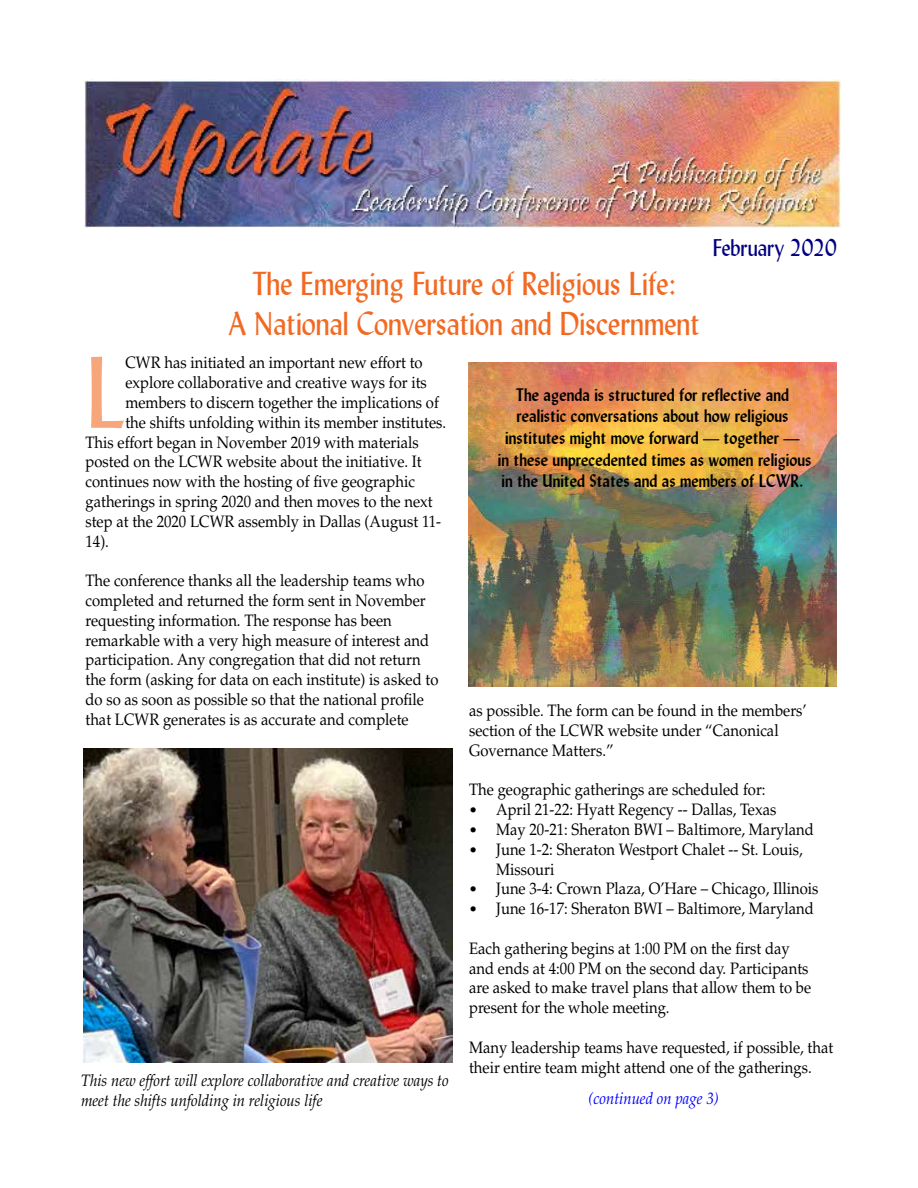
<style>
.page{position:relative;width:918px;height:1188px;background:#fff}
.page>*{position:absolute;margin:0;border:0;box-sizing:border-box;transform-origin:0 0}
.t1{font:100.35px "Lydian BT";color:#f7a57a;scale:.9 1}
.t2{font:33px/39.6px "Lydian BT";color:#f26922;text-align:center;scale:.9 1}
.t3{font:24px "Lydian BT";color:#000080;scale:.9 1}
.t4{font:700 18px/21.6px "Lydian BT";color:#000;text-align:center;scale:.9 1}
.t5{font:16.5px/19.8px "Palatino LT Std";color:#000;scale:.9 1}
.t6{font:italic 16.5px/19.8px "Palatino LT Std";color:#000;scale:.9 1}
.t7{font:italic 16.5px "Palatino LT Std";color:#00f;scale:.9 1}
.s1{font-family:"Calibri"}
</style>
<div class="page">
<img style="left:84px;top:80px;width:756px;height:147px">
<img style="left:83px;top:748px;width:369px;height:315px">
<img style="left:468px;top:363px;width:369px;height:324px">
<h2 class="t2" style="left:229px;top:264px;width:525px">The Emerging Future of Religious Life:<br>A National Conversation and Discernment</h2>
<h3 class="t3" style="left:713px;top:233px;width:140px">February 2020</h3>
<h1 class="t1" style="left:86px;top:331px;width:46px">L</h1>
<p class="t5" style="left:125px;top:353px;width:332px">CWR has initiated an important new effort to</p>
<p class="t5" style="left:125px;top:373px;width:336px">explore collaborative and creative ways for its</p>
<p class="t5" style="left:125px;top:393px;width:350px">members to discern together the implications of</p>
<p class="t5" style="left:125px;top:413px;width:358px">the shifts unfolding within its member institutes.</p>
<p class="t5" style="left:85px;top:432px;width:372px">This effort began in November 2019 with materials</p>
<p class="t5" style="left:85px;top:452px;width:375px">posted on the LCWR website about the initiative. It</p>
<p class="t5" style="left:85px;top:472px;width:368px">continues now with the hosting of five geographic</p>
<p class="t5" style="left:85px;top:492px;width:387px">gatherings in spring 2020 and then moves to the next</p>
<p class="t5" style="left:85px;top:512px;width:397px">step at the 2020 LCWR assembly in Dallas (August 11-</p>
<p class="t5" style="left:85px;top:531px;width:28px">14).</p>
<p class="t5" style="left:85px;top:571px;width:394px">The conference thanks all the leadership teams who completed and returned the form sent in November requesting information. The response has been remarkable with a very high measure of interest and participation. Any congregation that did not return the form (asking for data on each institute) is asked to do so as soon as possible so that the national profile that LCWR generates is as accurate and complete</p>
<p class="t6" style="left:81px;top:1071px;width:410px">This new effort will explore collaborative and creative ways to meet the shifts unfolding in religious life</p>
<p class="t4" style="left:498px;top:384px;width:350px">The agenda is structured for reflective and realistic conversations about how religious institutes might move forward — together —<br>in these unprecedented times as women religious in the United States and as members of LCWR.</p>
<p class="t5" style="left:469px;top:701px;width:377px">as possible. The form can be found in the members’ section of the LCWR website under “Canonical<br>Governance Matters.”</p>
<p class="t5" style="left:469px;top:780px;width:331px">The geographic gatherings are scheduled for:</p>
<p class="t5" style="left:469px;top:800px;width:343px"><span class="s1">•</span> April 21-22: Hyatt Regency -- Dallas, Texas</p>
<p class="t5" style="left:469px;top:820px;width:385px"><span class="s1">•</span> May 20-21: Sheraton BWI – Baltimore, Maryland</p>
<p class="t5" style="left:496px;top:840px;width:342px;text-indent:-27px"><span class="s1">•</span> June 1-2: Sheraton Westport Chalet -- St. Louis,<br>Missouri</p>
<p class="t5" style="left:469px;top:879px;width:390px"><span class="s1">•</span> June 3-4: Crown Plaza, O’Hare – Chicago, Illinois</p>
<p class="t5" style="left:469px;top:899px;width:385px"><span class="s1">•</span> June 16-17: Sheraton BWI – Baltimore, Maryland</p>
<p class="t5" style="left:469px;top:939px;width:382px">Each gathering begins at 1:00 PM on the first day and ends at 4:00 PM on the second day. Participants are asked to make travel plans that allow them to be present for the whole meeting.</p>
<p class="t5" style="left:469px;top:1038px;width:406px">Many leadership teams have requested, if possible, that their entire team might attend one of the gatherings.</p>
<p class="t7" style="left:589px;top:1089px;width:146px">(continued on page 3)</p>
</div>
